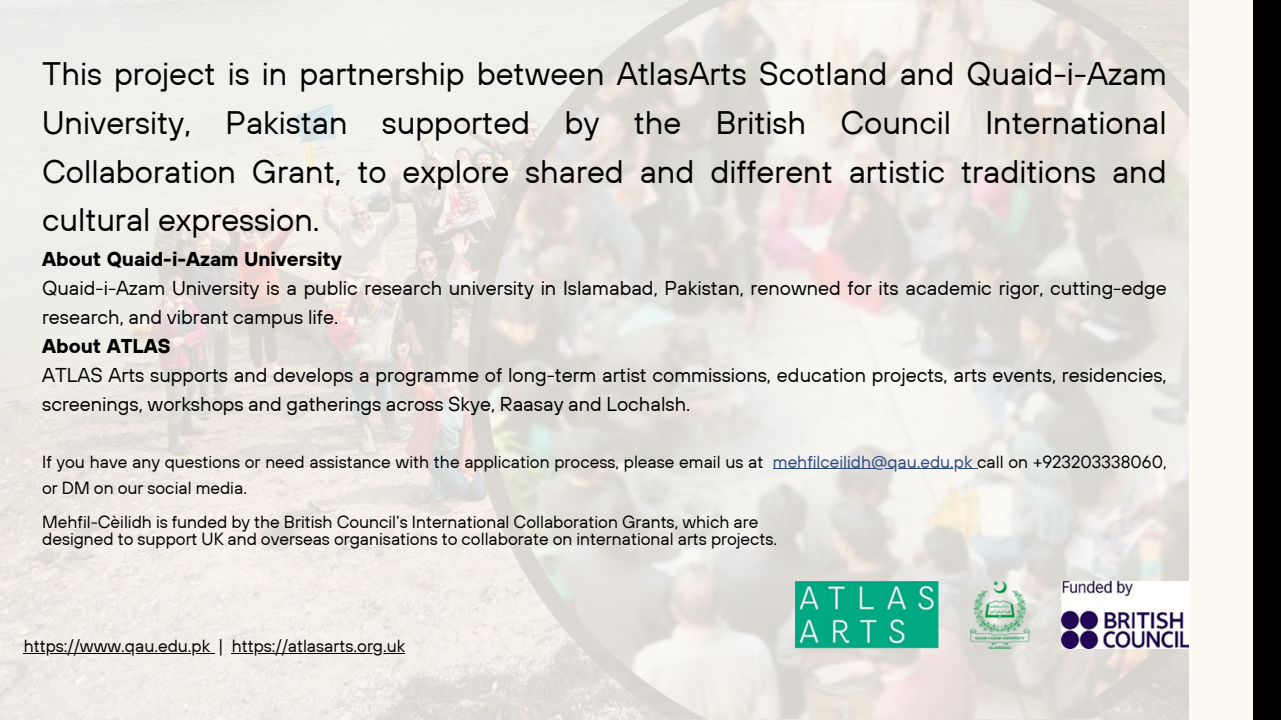
<style>
.page{position:relative;width:1281px;height:720px;background:#fdfaf4}
.page>*{position:absolute;margin:0;border:0;box-sizing:border-box;transform-origin:0 0}
.t1{font:32.5px/48.8px "TT Hoves";color:#000;text-align:justify}
.t2{font:20px/29px "TT Hoves";color:#000}
.t3{font:17.5px/16.9px "TT Hoves";color:#000}
.t4{font:17.5px "TT Hoves";color:#2e4a82}
.s1{font-weight:700}
.s2{color:#000}
</style>
<div class="page">
<img style="left:0;top:0;width:1188px;height:720px">
<div style="left:1252px;top:0;width:29px;height:720px;background:#000"></div>
<hr style="left:773px;top:468px;width:204px;height:1px;background:#2e4a82">
<img style="left:795px;top:582px;width:394px;height:66px">
<hr style="left:24px;top:653px;width:186px;height:1px;background:#000">
<hr style="left:232px;top:653px;width:173px;height:1px;background:#000">
<p class="t1" style="left:42px;top:49px;width:1126px">This project is in partnership between AtlasArts Scotland and Quaid-i-Azam University, Pakistan supported by the British Council International Collaboration Grant, to explore shared and different artistic traditions and cultural expression.</p>
<p class="t2" style="left:42px;top:244px;width:1126px"><span class="s1">About Quaid-i-Azam University<br></span>Quaid-i-Azam University is a public research university in Islamabad, Pakistan, renowned for its academic rigor, cutting-edge research, and vibrant campus life.<br><span class="s1">About ATLAS<br></span>ATLAS Arts supports and develops a programme of long-term artist commissions, education projects, arts events, residencies, screenings, workshops and gatherings across Skye, Raasay and Lochalsh.</p>
<h1 class="t3" style="left:42px;top:453px;width:723px">If you have any questions or need assistance with the application process, please email us at</h1>
<p class="t4" style="left:773px;top:450px;width:395px">mehfilceilidh@qau.edu.pk <span class="s2">call on +923203338060,</span></p>
<p class="t3" style="left:42px;top:479px;width:206px">or DM on our social media.</p>
<p class="t3" style="left:42px;top:513px;width:736px">Mehfil-Cèilidh is funded by the British Council’s International Collaboration Grants, which are designed to support UK and overseas organisations to collaborate on international arts projects.</p>
<p class="t3" style="left:24px;top:637px;width:201px">https://www.qau.edu.pk |</p>
<p class="t3" style="left:232px;top:637px;width:175px">https://atlasarts.org.uk</p>
</div>
